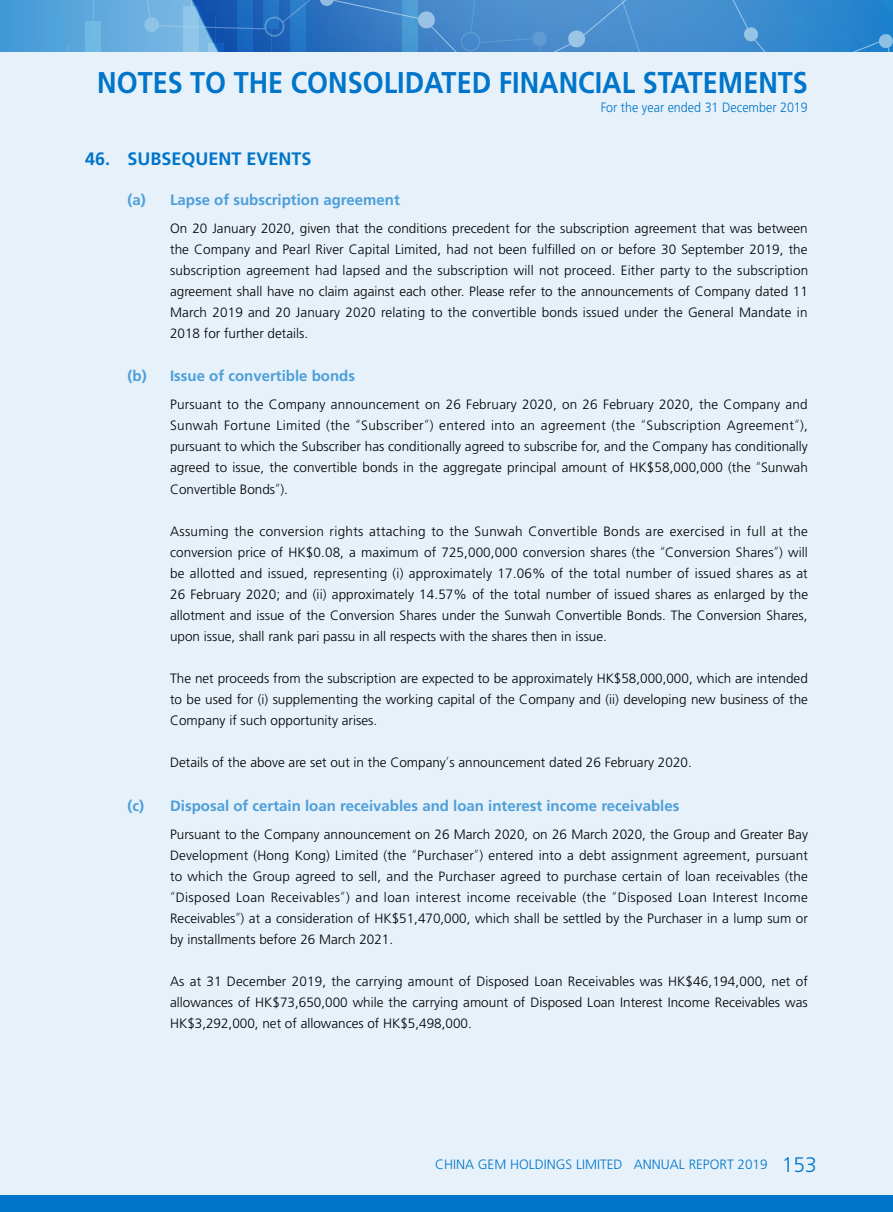
<style>
.page{position:relative;width:893px;height:1212px;background:#e6f1fa}
.page>*{position:absolute;margin:0;border:0;box-sizing:border-box;transform-origin:0 0}
.t1{font:700 30px "Frutiger LT Std";color:#0075c9;scale:.9 1}
.t2{font:700 18px "Frutiger LT Std";color:#0075c9}
.t3{font:700 15px "Frutiger LT Std";color:#4d9ed9}
.t4{font:300 13.5px/21px "Frutiger LT Std";color:#000;text-align:justify}
.t5{font:300 13.5px "Frutiger LT Std";color:#0075c9}
.t6{font:300 13.5px "Frutiger LT Std";color:#0075c9;scale:.93 1}
.s1{font-family:"Futura LT"}
.s2{font-size:21px}
</style>
<div class="page">
<svg style="left:0;top:0;width:797px;height:51px;background:#4f9ed8"></svg>
<div style="left:85px;top:21px;width:16px;height:30px;background:#6fbae4"></div>
<svg style="left:93px;top:0;width:1px;height:21px"></svg>
<div style="left:48px;top:15px;width:14px;height:36px;background:#4fa3dc"></div>
<svg style="left:54px;top:0;width:1px;height:15px"></svg>
<div style="left:793px;top:17px;width:14px;height:34px;background:#3189cf"></div>
<svg style="left:725px;top:0;width:56px;height:51px;background:#428fcf"></svg>
<svg style="left:797px;top:0;width:96px;height:51px;background:#2b86cd"></svg>
<svg style="left:128px;top:0;width:589px;height:52px;background:#4689cb"></svg>
<div style="left:0;top:1195px;width:893px;height:17px;background:#0075c9"></div>
<h1 class="t1" style="left:97px;top:65px;width:791px">NOTES TO THE CONSOLIDATED FINANCIAL STATEMENTS</h1>
<p class="t6" style="left:601px;top:100px;width:224px">For the year ended 31 December 2019</p>
<h2 class="t2" style="left:85px;top:148px;width:228px">46. SUBSEQUENT EVENTS</h2>
<p class="t3" style="left:128px;top:190px;width:274px">(a) Lapse of subscription agreement</p>
<p class="t4" style="left:170px;top:218px;width:640px">On 20 January 2020, given that the conditions precedent for the subscription agreement that was between the Company and Pearl River Capital Limited, had not been fulfilled on or before 30 September 2019, the subscription agreement had lapsed and the subscription will not proceed. Either party to the subscription agreement shall have no claim against each other. Please refer to the announcements of Company dated 11<br>March 2019 and 20 January 2020 relating to the convertible bonds issued under the General Mandate in 2018 for further details.</p>
<p class="t3" style="left:128px;top:367px;width:229px">(b) Issue of convertible bonds</p>
<p class="t4" style="left:170px;top:394px;width:639px">Pursuant to the Company announcement on 26 February 2020, on 26 February 2020, the Company and Sunwah Fortune Limited (the <span class="s1">“</span>Subscriber<span class="s1">”</span>) entered into an agreement (the <span class="s1">“</span>Subscription Agreement<span class="s1">”</span>), pursuant to which the Subscriber has conditionally agreed to subscribe for, and the Company has conditionally agreed to issue, the convertible bonds in the aggregate principal amount of HK$58,000,000 (the <span class="s1">“</span>Sunwah Convertible Bonds<span class="s1">”</span>).</p>
<p class="t4" style="left:170px;top:521px;width:640px">Assuming the conversion rights attaching to the Sunwah Convertible Bonds are exercised in full at the conversion price of HK$0.08, a maximum of 725,000,000 conversion shares (the <span class="s1">“</span>Conversion Shares<span class="s1">”</span>) will be allotted and issued, representing (i) approximately 17.06% of the total number of issued shares as at 26 February 2020; and (ii) approximately 14.57% of the total number of issued shares as enlarged by the allotment and issue of the Conversion Shares under the Sunwah Convertible Bonds. The Conversion Shares, upon issue, shall rank pari passu in all respects with the shares then in issue.</p>
<p class="t4" style="left:170px;top:668px;width:639px">The net proceeds from the subscription are expected to be approximately HK$58,000,000, which are intended to be used for (i) supplementing the working capital of the Company and (ii) developing new business of the Company if such opportunity arises.</p>
<p class="t4" style="left:170px;top:752px;width:523px">Details of the above are set out in the Company<span class="s1">’</span>s announcement dated 26 February 2020.</p>
<p class="t3" style="left:128px;top:797px;width:553px">(c) Disposal of certain loan receivables and loan interest income receivables</p>
<p class="t4" style="left:170px;top:824px;width:639px">Pursuant to the Company announcement on 26 March 2020, on 26 March 2020, the Group and Greater Bay Development (Hong Kong) Limited (the <span class="s1">“</span>Purchaser<span class="s1">”</span>) entered into a debt assignment agreement, pursuant to which the Group agreed to sell, and the Purchaser agreed to purchase certain of loan receivables (the <span class="s1">“</span>Disposed Loan Receivables<span class="s1">”</span>) and loan interest income receivable (the <span class="s1">“</span>Disposed Loan Interest Income Receivables<span class="s1">”</span>) at a consideration of HK$51,470,000, which shall be settled by the Purchaser in a lump sum or by installments before 26 March 2021.</p>
<p class="t4" style="left:170px;top:971px;width:639px">As at 31 December 2019, the carrying amount of Disposed Loan Receivables was HK$46,194,000, net of allowances of HK$73,650,000 while the carrying amount of Disposed Loan Interest Income Receivables was HK$3,292,000, net of allowances of HK$5,498,000.</p>
<p class="t5" style="left:435px;top:1157px;width:383px">CHINA GEM HOLDINGS LIMITED ANNUAL REPORT 2019 <span class="s2">153</span></p>
</div>
